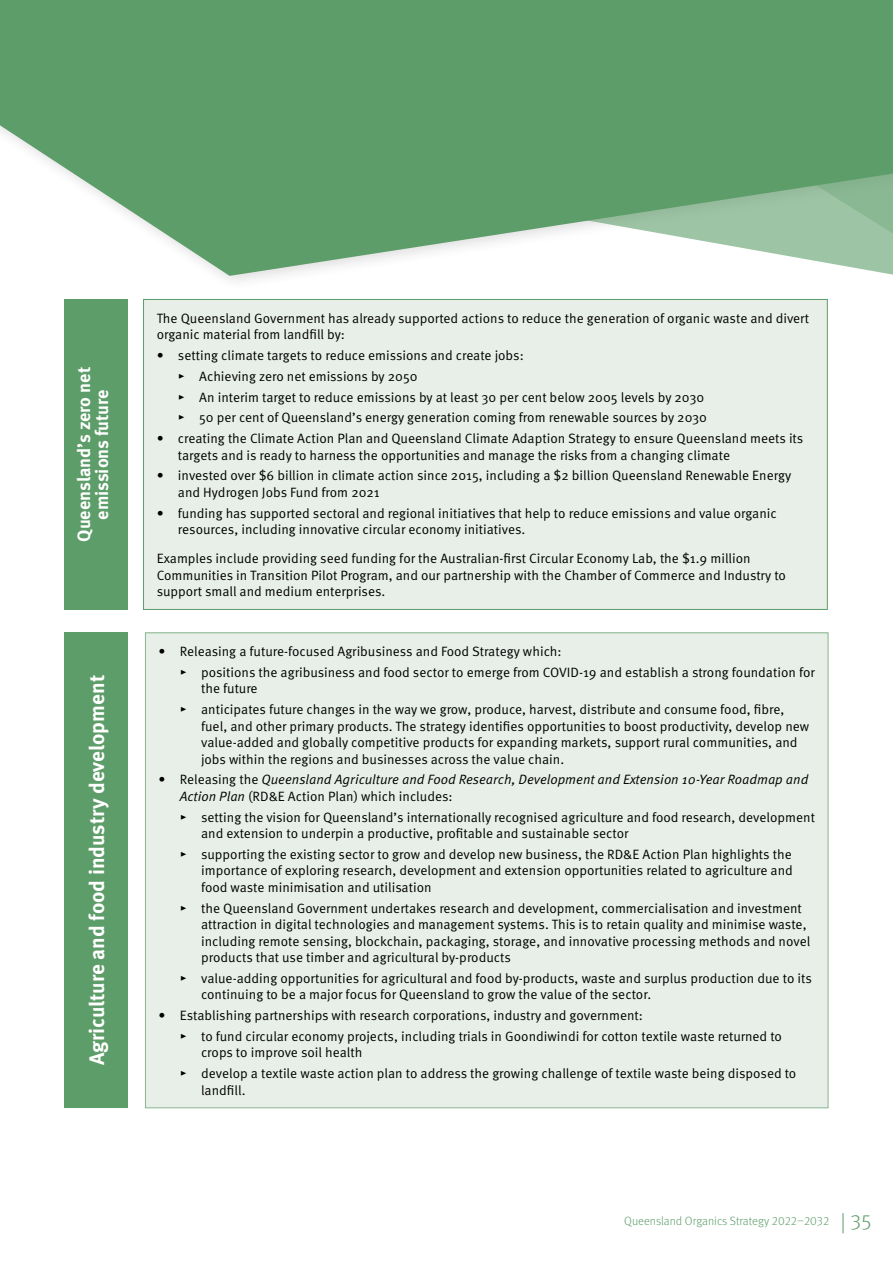
<style>
.page{position:relative;width:893px;height:1263px;background:#fff}
.page>*{position:absolute;margin:0;border:0;box-sizing:border-box;transform-origin:0 0}
.t1{font:700 21px "Meta OT";color:#fff}
.t2{font:700 18px/18px "Meta OT";color:#fff;text-align:center}
.t3{font:13.5px/16.5px "Meta OT Norm";color:#000}
.t4{font:13.5px "Meta OT Norm Ita";color:#000}
.t5{font:300 12px "Meta OT";color:#5d9d69}
.s1{font-family:"Meta OT Norm"}
.s2{font-family:"Meta OT Norm Ita"}
.s3{font-size:21px}
</style>
<div class="page">
<div style="left:64px;top:299px;width:64px;height:311px;background:#5d9d69"></div>
<div style="left:144px;top:299px;width:683px;height:310px;background:#e7efe8"></div>
<svg style="left:0;top:0;width:198px;height:260px;fill:#5d9d69"></svg>
<svg style="left:198px;top:0;width:695px;height:342px;fill:#5d9d69"></svg>
<div style="left:64px;top:632px;width:64px;height:476px;background:#5d9d69"></div>
<div style="left:145px;top:633px;width:683px;height:475px;background:#e7efe8"></div>
<h2 class="t2" style="left:75px;top:542px;width:176px;rotate:-90deg">Queensland’s zero net emissions future</h2>
<h1 class="t1" style="left:83px;top:1065px;width:392px;rotate:-90deg">Agriculture and food industry development</h1>
<p class="t3" style="left:157px;top:310px;width:654px">The Queensland Government has already supported actions to reduce the generation of organic waste and divert organic material from landfill by:</p>
<p class="t3" style="left:178px;top:345px;width:531px;line-height:20.7px;text-indent:-21px">• setting climate targets to reduce emissions and create jobs:<br>▸ Achieving zero net emissions by 2050<br>▸ An interim target to reduce emissions by at least 30 per cent below 2005 levels by 2030 ▸ 50 per cent of Queensland’s energy generation coming from renewable sources by 2030</p>
<p class="t3" style="left:178px;top:430px;width:627px;text-indent:-21px">• creating the Climate Action Plan and Queensland Climate Adaption Strategy to ensure Queensland meets its targets and is ready to harness the opportunities and manage the risks from a changing climate</p>
<p class="t3" style="left:178px;top:467px;width:615px;text-indent:-21px">• invested over $6 billion in climate action since 2015, including a $2 billion Queensland Renewable Energy and Hydrogen Jobs Fund from 2021</p>
<p class="t3" style="left:178px;top:505px;width:600px;text-indent:-21px">• funding has supported sectoral and regional initiatives that help to reduce emissions and value organic resources, including innovative circular economy initiatives.</p>
<p class="t3" style="left:157px;top:550px;width:631px">Examples include providing seed funding for the Australian-first Circular Economy Lab, the $1.9 million<br>Communities in Transition Pilot Program, and our partnership with the Chamber of Commerce and Industry to support small and medium enterprises.</p>
<p class="t3" style="left:180px;top:641px;width:636px;line-height:20.7px;text-indent:-21px">• Releasing a future-focused Agribusiness and Food Strategy which:<br>▸ positions the agribusiness and food sector to emerge from COVID-19 and establish a strong foundation for</p>
<p class="t3" style="left:180px;top:678px;width:606px;line-height:20.7px;text-indent:21px">the future<br>▸ anticipates future changes in the way we grow, produce, harvest, distribute and consume food, fibre,</p>
<p class="t3" style="left:201px;top:718px;width:610px">fuel, and other primary products. The strategy identifies opportunities to boost productivity, develop new value-added and globally competitive products for expanding markets, support rural communities, and jobs within the regions and businesses across the value chain.</p>
<p class="t4" style="left:159px;top:772px;width:651px"><span class="s1">• Releasing the</span> Queensland Agriculture and Food Research, Development and Extension 10-Year Roadmap and</p>
<p class="t3" style="left:180px;top:786px;width:637px;line-height:20.7px"><span class="s2">Action Plan</span> (RD&amp;E Action Plan) which includes:<br>▸ setting the vision for Queensland’s internationally recognised agriculture and food research, development</p>
<p class="t3" style="left:180px;top:823px;width:613px;line-height:20.7px;text-indent:21px">and extension to underpin a productive, profitable and sustainable sector<br>▸ supporting the existing sector to grow and develop new business, the RD&amp;E Action Plan highlights the</p>
<p class="t3" style="left:201px;top:863px;width:593px">importance of exploring research, development and extension opportunities related to agriculture and food waste minimisation and utilisation</p>
<p class="t3" style="left:201px;top:900px;width:611px;text-indent:-21px">▸ the Queensland Government undertakes research and development, commercialisation and investment attraction in digital technologies and management systems. This is to retain quality and minimise waste, including remote sensing, blockchain, packaging, storage, and innovative processing methods and novel products that use timber and agricultural by-products</p>
<p class="t3" style="left:201px;top:970px;width:612px;text-indent:-21px">▸ value-adding opportunities for agricultural and food by-products, waste and surplus production due to its continuing to be a major focus for Queensland to grow the value of the sector.</p>
<p class="t3" style="left:180px;top:1005px;width:604px;line-height:20.7px;text-indent:-21px">• Establishing partnerships with research corporations, industry and government:<br>▸ to fund circular economy projects, including trials in Goondiwindi for cotton textile waste returned to</p>
<p class="t3" style="left:180px;top:1042px;width:618px;line-height:20.7px;text-indent:21px">crops to improve soil health<br>▸ develop a textile waste action plan to address the growing challenge of textile waste being disposed to</p>
<p class="t3" style="left:201px;top:1082px;width:46px">landfill.</p>
<p class="t5" style="left:624px;top:1214px;width:249px">Queensland Organics Strategy 2022–2032 <span class="s3">| 35</span></p>
</div>
